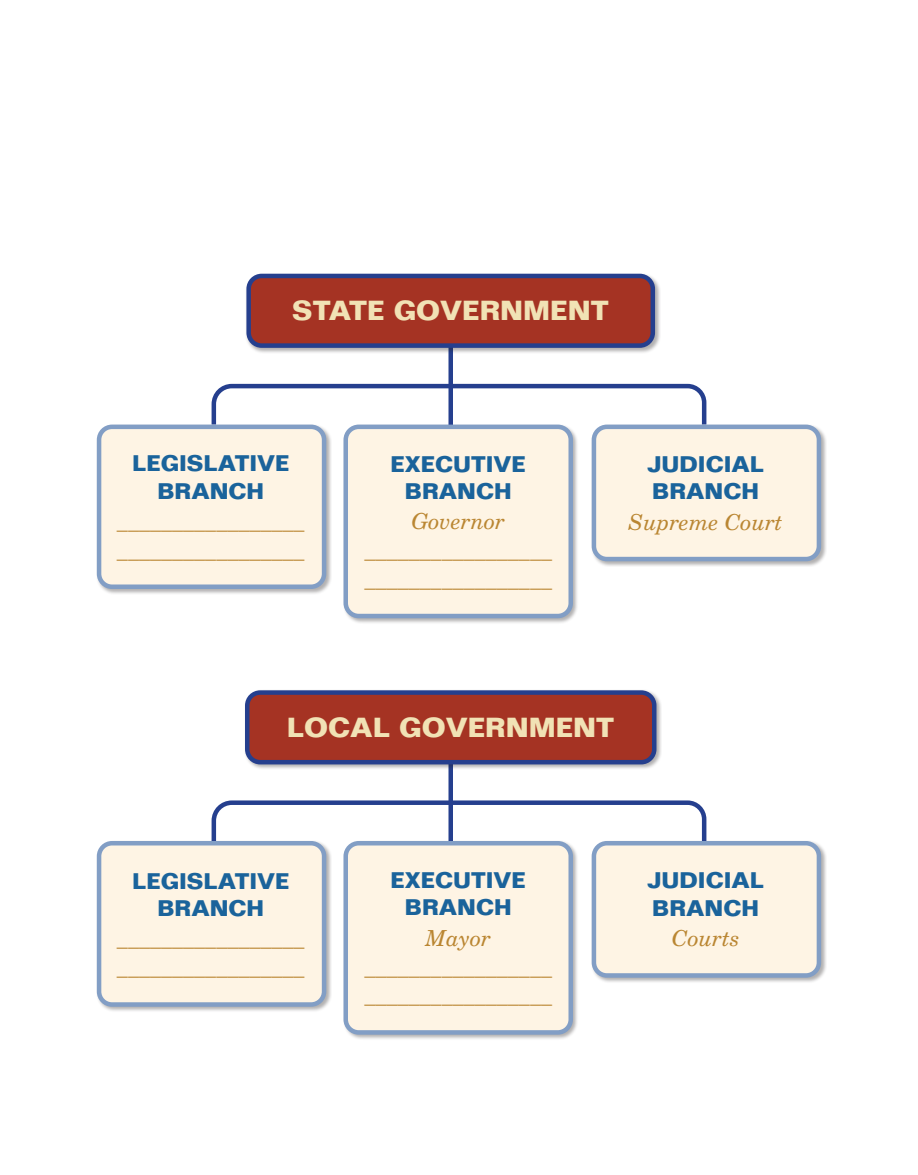
<style>
.page{position:relative;width:918px;height:1175px;background:#fff}
.page>*{position:absolute;margin:0;border:0;box-sizing:border-box;transform-origin:0 0}
.t1{font:700 27px "Folio Std";color:#f1e2b5}
.t2{font:italic 22.05px "New Century Schlbk LT Std";color:#ba8632}
.t3{font:700 22.05px/27.3px "Folio Std";color:#1a639b;text-align:center}
</style>
<div class="page">
<hr style="left:449px;top:346px;width:4px;height:83px;background:#253f8e">
<hr style="left:449px;top:762px;width:4px;height:94px;background:#253f8e">
<svg style="left:211px;top:798px;width:496px;height:42px"></svg>
<svg style="left:211px;top:381px;width:496px;height:43px"></svg>
<div style="left:96px;top:840px;width:236px;height:172px;background:#231f20;opacity:.35"></div>
<div style="left:99px;top:843px;width:225px;height:161px;background:#fef4e4;border-radius:13px"></div>
<div style="left:97px;top:841px;width:229px;height:165px;border:4px solid #829ec5;border-radius:13px"></div>
<div style="left:343px;top:840px;width:236px;height:200px;background:#231f20;opacity:.35"></div>
<div style="left:346px;top:843px;width:225px;height:189px;background:#fef4e4;border-radius:13px"></div>
<div style="left:344px;top:841px;width:229px;height:193px;border:4px solid #829ec5;border-radius:13px"></div>
<div style="left:591px;top:840px;width:236px;height:143px;background:#231f20;opacity:.35"></div>
<div style="left:594px;top:843px;width:225px;height:132px;background:#fef4e4;border-radius:13px"></div>
<div style="left:592px;top:841px;width:229px;height:136px;border:4px solid #829ec5;border-radius:13px"></div>
<div style="left:244px;top:689px;width:418px;height:81px;background:#231f20;opacity:.35"></div>
<div style="left:247px;top:692px;width:407px;height:70px;background:#a53323;border-radius:13px"></div>
<div style="left:245px;top:690px;width:411px;height:74px;border:4px solid #253f8e;border-radius:13px"></div>
<div style="left:591px;top:424px;width:236px;height:143px;background:#231f20;opacity:.35"></div>
<div style="left:594px;top:427px;width:225px;height:132px;background:#fef4e4;border-radius:13px"></div>
<div style="left:592px;top:424px;width:229px;height:137px;border:4px solid #829ec5;border-radius:13px"></div>
<div style="left:343px;top:424px;width:236px;height:200px;background:#231f20;opacity:.35"></div>
<div style="left:346px;top:427px;width:225px;height:189px;background:#fef4e4;border-radius:13px"></div>
<div style="left:344px;top:424px;width:229px;height:194px;border:4px solid #829ec5;border-radius:13px"></div>
<div style="left:96px;top:424px;width:236px;height:171px;background:#231f20;opacity:.35"></div>
<div style="left:99px;top:427px;width:225px;height:160px;background:#fef4e4;border-radius:13px"></div>
<div style="left:97px;top:424px;width:229px;height:165px;border:4px solid #829ec5;border-radius:13px"></div>
<div style="left:246px;top:273px;width:415px;height:81px;background:#231f20;opacity:.35"></div>
<div style="left:249px;top:276px;width:404px;height:69px;background:#a53323;border-radius:13px"></div>
<div style="left:246px;top:274px;width:409px;height:74px;border:4px solid #253f8e;border-radius:13px"></div>
<p class="t1" style="left:292px;top:294px;width:318px">STATE GOVERNMENT</p>
<p class="t3" style="left:132px;top:450px;width:159px">LEGISLATIVE<br>BRANCH</p>
<p class="t2" style="left:117px;top:508px;width:189px">_________________</p>
<p class="t2" style="left:117px;top:537px;width:189px">_________________</p>
<p class="t3" style="left:391px;top:450px;width:137px">EXECUTIVE<br>BRANCH</p>
<p class="t2" style="left:411px;top:508px;width:95px">Governor</p>
<p class="t2" style="left:364px;top:537px;width:189px">_________________</p>
<p class="t2" style="left:364px;top:566px;width:189px">_________________</p>
<p class="t3" style="left:647px;top:450px;width:118px;text-align:left">JUDICIAL<br>BRANCH</p>
<p class="t2" style="left:629px;top:508px;width:156px">Supreme Court</p>
<p class="t1" style="left:287px;top:710px;width:329px">LOCAL GOVERNMENT</p>
<p class="t3" style="left:132px;top:867px;width:159px">LEGISLATIVE<br>BRANCH</p>
<p class="t2" style="left:117px;top:925px;width:189px">_________________</p>
<p class="t2" style="left:117px;top:953px;width:189px">_________________</p>
<p class="t3" style="left:391px;top:866px;width:137px">EXECUTIVE<br>BRANCH</p>
<p class="t2" style="left:426px;top:924px;width:67px">Mayor</p>
<p class="t2" style="left:364px;top:953px;width:189px">_________________</p>
<p class="t2" style="left:364px;top:982px;width:189px">_________________</p>
<p class="t3" style="left:647px;top:866px;width:118px;text-align:left">JUDICIAL<br>BRANCH</p>
<p class="t2" style="left:672px;top:925px;width:69px">Courts</p>
</div>
